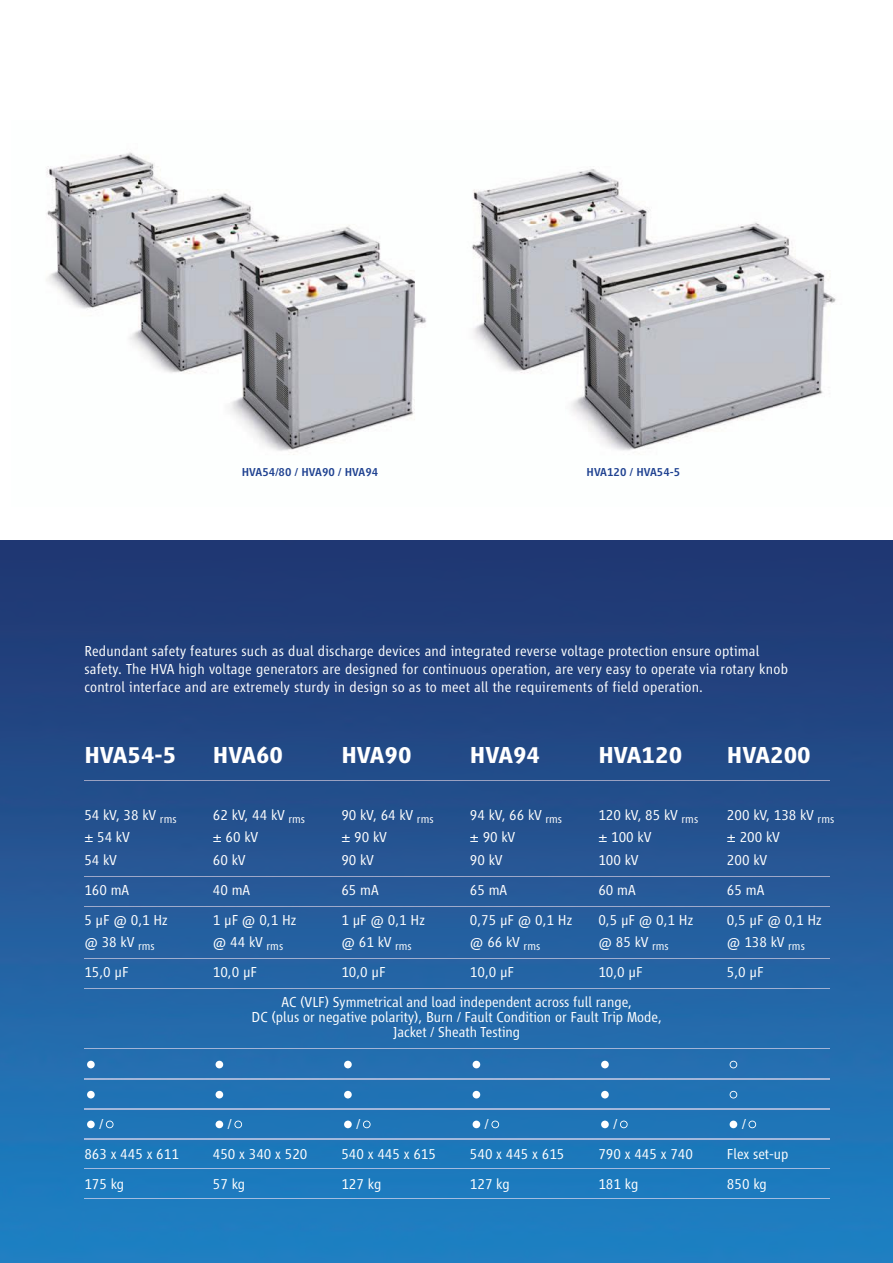
<style>
.page{position:relative;width:893px;height:1263px;background:#fff}
.page>*{position:absolute;margin:0;border:0;box-sizing:border-box;transform-origin:0 0}
.t1{font:700 24px "Vialog LT";color:#fff}
.t2{font:300 15px/30px "Vialog LT";color:#fff}
.t3{font:500 12px "Vialog LT";letter-spacing:.005em;color:#1f4291}
</style>
<div class="page">
<div style="left:0;top:540px;width:892px;height:723px;background:linear-gradient(to bottom,#22336e,#2585c8)"></div>
<img style="left:84px;top:780px;width:744px;height:1px">
<img style="left:84px;top:876px;width:744px;height:1px">
<img style="left:84px;top:906px;width:744px;height:1px">
<img style="left:84px;top:959px;width:744px;height:1px">
<img style="left:84px;top:989px;width:744px;height:1px">
<img style="left:84px;top:1049px;width:744px;height:1px">
<img style="left:84px;top:1079px;width:744px;height:1px">
<img style="left:84px;top:1109px;width:744px;height:1px">
<img style="left:84px;top:1139px;width:744px;height:1px">
<img style="left:84px;top:1168px;width:744px;height:1px">
<img style="left:84px;top:1198px;width:744px;height:1px">
<div style="left:344px;top:1060px;width:7px;height:8px;background:#fff;border-radius:50%"></div>
<svg style="left:363px;top:1120px;width:7px;height:8px"></svg>
<div style="left:344px;top:1120px;width:7px;height:8px;background:#fff;border-radius:50%"></div>
<svg style="left:491px;top:1120px;width:8px;height:8px"></svg>
<div style="left:472px;top:1120px;width:8px;height:8px;background:#fff;border-radius:50%"></div>
<svg style="left:619px;top:1120px;width:8px;height:8px"></svg>
<div style="left:601px;top:1120px;width:7px;height:8px;background:#fff;border-radius:50%"></div>
<svg style="left:106px;top:1120px;width:7px;height:8px"></svg>
<div style="left:87px;top:1120px;width:8px;height:8px;background:#fff;border-radius:50%"></div>
<div style="left:472px;top:1060px;width:8px;height:8px;background:#fff;border-radius:50%"></div>
<div style="left:601px;top:1060px;width:7px;height:8px;background:#fff;border-radius:50%"></div>
<svg style="left:729px;top:1060px;width:8px;height:8px"></svg>
<div style="left:344px;top:1091px;width:7px;height:7px;background:#fff;border-radius:50%"></div>
<div style="left:472px;top:1091px;width:8px;height:7px;background:#fff;border-radius:50%"></div>
<div style="left:87px;top:1060px;width:8px;height:8px;background:#fff;border-radius:50%"></div>
<div style="left:87px;top:1091px;width:8px;height:7px;background:#fff;border-radius:50%"></div>
<svg style="left:234px;top:1120px;width:8px;height:8px"></svg>
<div style="left:215px;top:1120px;width:8px;height:8px;background:#fff;border-radius:50%"></div>
<div style="left:215px;top:1060px;width:8px;height:8px;background:#fff;border-radius:50%"></div>
<div style="left:215px;top:1091px;width:8px;height:7px;background:#fff;border-radius:50%"></div>
<div style="left:601px;top:1091px;width:7px;height:7px;background:#fff;border-radius:50%"></div>
<svg style="left:729px;top:1091px;width:8px;height:7px"></svg>
<img style="left:46px;top:152px;width:790px;height:303px">
<svg style="left:748px;top:1120px;width:8px;height:8px"></svg>
<div style="left:729px;top:1120px;width:8px;height:8px;background:#fff;border-radius:50%"></div>
<p class="t3" style="left:242px;top:468px;width:138px">HVA54/80 / HVA90 / HVA94</p>
<p class="t3" style="left:586px;top:468px;width:95px">HVA120 / HVA54-5</p>
<p class="t2" style="left:84px;top:643px;width:705px;line-height:18px">Redundant safety features such as dual discharge devices and integrated reverse voltage protection ensure optimal safety. The HVA high voltage generators are designed for continuous operation, are very easy to operate via rotary knob control interface and are extremely sturdy in design so as to meet all the requirements of field operation.</p>
<h1 class="t1" style="left:84px;top:746px;width:93px">HVA54-5</h1>
<p class="t2" style="left:84px;top:804px;width:94px;line-height:22.5px">54 kV, 38 kV <sub>rms </sub>± 54 kV<br>54 kV</p>
<p class="t2" style="left:84px;top:876px;width:85px">160 mA<br>5 μF @ 0,1 Hz</p>
<p class="t2" style="left:84px;top:928px;width:72px">@ 38 kV <sub>rms<br></sub>15,0 μF</p>
<p class="t2" style="left:84px;top:1110px;width:96px;text-indent:15px">/<br>863 x 445 x 611<br>175 kg</p>
<h1 class="t1" style="left:213px;top:746px;width:72px">HVA60</h1>
<h1 class="t1" style="left:341px;top:746px;width:72px">HVA90</h1>
<h1 class="t1" style="left:469px;top:746px;width:72px">HVA94</h1>
<h1 class="t1" style="left:598px;top:746px;width:85px">HVA120</h1>
<h1 class="t1" style="left:726px;top:746px;width:85px">HVA200</h1>
<p class="t2" style="left:213px;top:804px;width:94px;line-height:22.5px">62 kV, 44 kV <sub>rms </sub>± 60 kV<br>60 kV</p>
<p class="t2" style="left:213px;top:876px;width:85px">40 mA<br>1 μF @ 0,1 Hz</p>
<p class="t2" style="left:213px;top:928px;width:72px">@ 44 kV <sub>rms<br></sub>10,0 μF</p>
<p class="t2" style="left:341px;top:804px;width:94px;line-height:22.5px">90 kV, 64 kV <sub>rms </sub>± 90 kV<br>90 kV</p>
<p class="t2" style="left:341px;top:876px;width:85px">65 mA<br>1 μF @ 0,1 Hz</p>
<p class="t2" style="left:341px;top:928px;width:72px">@ 61 kV <sub>rms<br></sub>10,0 μF</p>
<p class="t2" style="left:469px;top:804px;width:94px;line-height:22.5px">94 kV, 66 kV <sub>rms </sub>± 90 kV<br>90 kV</p>
<p class="t2" style="left:469px;top:876px;width:104px">65 mA<br>0,75 μF @ 0,1 Hz</p>
<p class="t2" style="left:469px;top:928px;width:72px">@ 66 kV <sub>rms<br></sub>10,0 μF</p>
<p class="t2" style="left:598px;top:804px;width:101px;line-height:22.5px">120 kV, 85 kV <sub>rms </sub>± 100 kV<br>100 kV</p>
<p class="t2" style="left:598px;top:876px;width:96px">60 mA<br>0,5 μF @ 0,1 Hz</p>
<p class="t2" style="left:598px;top:928px;width:72px">@ 85 kV <sub>rms<br></sub>10,0 μF</p>
<p class="t2" style="left:726px;top:804px;width:109px;line-height:22.5px">200 kV, 138 kV <sub>rms </sub>± 200 kV<br>200 kV</p>
<p class="t2" style="left:726px;top:876px;width:96px">65 mA<br>0,5 μF @ 0,1 Hz</p>
<p class="t2" style="left:726px;top:928px;width:79px">@ 138 kV <sub>rms<br></sub>5,0 μF</p>
<p class="t2" style="left:251px;top:995px;width:411px;line-height:15px;text-align:center">AC (VLF) Symmetrical and load independent across full range,<br>DC (plus or negative polarity), Burn / Fault Condition or Fault Trip Mode,<br>Jacket / Sheath Testing</p>
<p class="t2" style="left:213px;top:1110px;width:96px;text-indent:15px">/<br>450 x 340 x 520<br>57 kg</p>
<p class="t2" style="left:341px;top:1110px;width:96px;text-indent:15px">/<br>540 x 445 x 615<br>127 kg</p>
<p class="t2" style="left:469px;top:1110px;width:96px;text-indent:15px">/<br>540 x 445 x 615<br>127 kg</p>
<p class="t2" style="left:598px;top:1110px;width:96px;text-indent:15px">/<br>790 x 445 x 740<br>181 kg</p>
<p class="t2" style="left:726px;top:1110px;width:63px;text-indent:15px">/<br>Flex set-up<br>850 kg</p>
</div>
